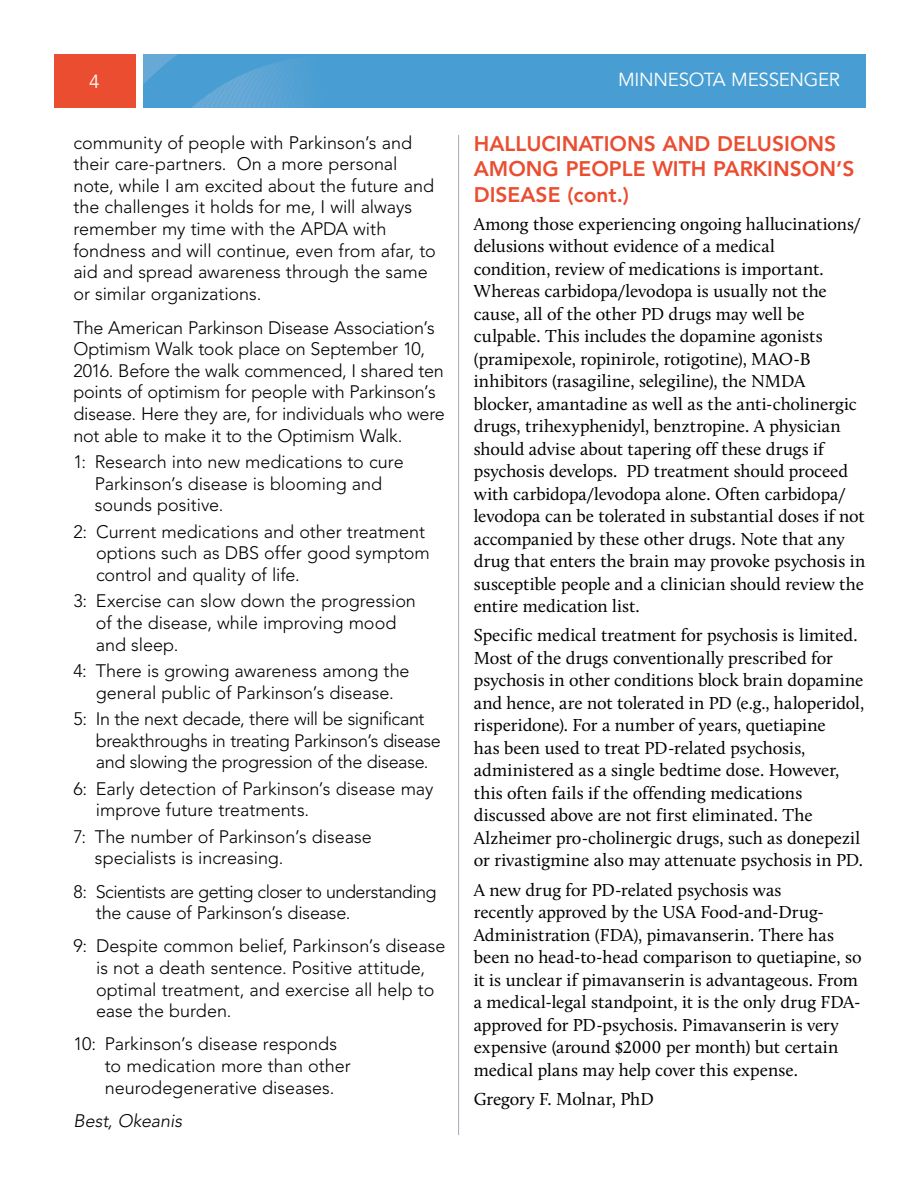
<style>
.page{position:relative;width:918px;height:1188px;background:#fff}
.page>*{position:absolute;margin:0;border:0;box-sizing:border-box;transform-origin:0 0}
.t1{font:800 21px/25.5px "Avenir LT Std";color:#eb4d30}
.t2{font:18.75px "Avenir LT Std";letter-spacing:-.015em;color:#fff}
.t3{font:18px/22.5px "Calluna";letter-spacing:-.005em;color:#000}
.t4{font:300 18px/21.6px "Avenir LT Std";letter-spacing:-.005em;color:#000}
.t5{font:300 18px/21.6px "Avenir LT Std";letter-spacing:-.025em;color:#000}
.t6{font:italic 300 18px "Avenir LT Std";letter-spacing:-.005em;color:#000}
</style>
<div class="page">
<hr style="left:458px;top:135px;width:1px;height:1000px;background:#a2a9b5">
<div style="left:54px;top:54px;width:82px;height:54px;background:#eb4d30"></div>
<div style="left:143px;top:54px;width:722px;height:54px;background:#489ed2"></div>
<svg style="left:143px;top:54px;width:160px;height:54px"></svg>
<p class="t2" style="left:89px;top:71px;width:12px">4</p>
<p class="t2" style="left:618px;top:69px;width:223px">MINNESOTA MESSENGER</p>
<p class="t4" style="left:73px;top:132px;width:364px">community of people with Parkinson’s and their care-partners. On a more personal note, while I am excited about the future and the challenges it holds for me, I will always remember my time with the APDA with fondness and will continue, even from afar, to aid and spread awareness through the same or similar organizations.</p>
<p class="t4" style="left:73px;top:317px;width:373px">The American Parkinson Disease Association’s Optimism Walk took place on September 10, 2016. Before the walk commenced, I shared ten points of optimism for people with Parkinson’s disease. Here they are, for individuals who were not able to make it to the Optimism Walk.</p>
<p class="t4" style="left:95px;top:451px;width:310px;text-indent:-21px">1: Research into new medications to cure<br>Parkinson’s disease is blooming and sounds positive.</p>
<p class="t4" style="left:96px;top:521px;width:335px;text-indent:-23px">2: Current medications and other treatment options such as DBS offer good symptom control and quality of life.</p>
<p class="t4" style="left:96px;top:590px;width:322px;text-indent:-22px">3: Exercise can slow down the progression of the disease, while improving mood and sleep.</p>
<p class="t4" style="left:73px;top:660px;width:338px;text-align:center">4: There is growing awareness among the general public of Parkinson’s disease.</p>
<p class="t4" style="left:96px;top:708px;width:346px;text-indent:-22px">5: In the next decade, there will be significant breakthroughs in treating Parkinson’s disease and slowing the progression of the disease.</p>
<p class="t4" style="left:96px;top:778px;width:339px;text-indent:-22px">6: Early detection of Parkinson’s disease may improve future treatments.</p>
<p class="t4" style="left:95px;top:826px;width:278px;text-indent:-21px">7: The number of Parkinson’s disease specialists is increasing.</p>
<p class="t5" style="left:96px;top:881px;width:342px;text-indent:-22px">8: Scientists are getting closer to understanding the cause of Parkinson’s disease.</p>
<p class="t4" style="left:96px;top:935px;width:351px;text-indent:-23px">9: Despite common belief, Parkinson’s disease is not a death sentence. Positive attitude, optimal treatment, and exercise all help to ease the burden.</p>
<p class="t4" style="left:105px;top:1033px;width:247px;text-indent:-31px">10: Parkinson’s disease responds to medication more than other neurodegenerative diseases.</p>
<p class="t6" style="left:73px;top:1110px;width:110px">Best, Okeanis</p>
<p class="t1" style="left:474px;top:131px;width:382px">HALLUCINATIONS AND DELUSIONS<br>AMONG PEOPLE WITH PARKINSON’S<br>DISEASE (cont.)</p>
<p class="t3" style="left:474px;top:212px;width:393px">Among those experiencing ongoing hallucinations/ delusions without evidence of a medical<br>condition, review of medications is important.<br>Whereas carbidopa/levodopa is usually not the cause, all of the other PD drugs may well be culpable. This includes the dopamine agonists (pramipexole, ropinirole, rotigotine), MAO-B inhibitors (rasagiline, selegiline), the NMDA blocker, amantadine as well as the anti-cholinergic drugs, trihexyphenidyl, benztropine. A physician should advise about tapering off these drugs if psychosis develops. PD treatment should proceed with carbidopa/levodopa alone. Often carbidopa/ levodopa can be tolerated in substantial doses if not accompanied by these other drugs. Note that any drug that enters the brain may provoke psychosis in susceptible people and a clinician should review the entire medication list.</p>
<p class="t3" style="left:474px;top:624px;width:392px">Specific medical treatment for psychosis is limited.<br>Most of the drugs conventionally prescribed for psychosis in other conditions block brain dopamine and hence, are not tolerated in PD (e.g., haloperidol, risperidone). For a number of years, quetiapine<br>has been used to treat PD-related psychosis, administered as a single bedtime dose. However, this often fails if the offending medications discussed above are not first eliminated. The Alzheimer pro-cholinergic drugs, such as donepezil or rivastigmine also may attenuate psychosis in PD.</p>
<p class="t3" style="left:474px;top:878px;width:389px">A new drug for PD-related psychosis was<br>recently approved by the USA Food-and-Drug-Administration (FDA), pimavanserin. There has been no head-to-head comparison to quetiapine, so it is unclear if pimavanserin is advantageous. From a medical-legal standpoint, it is the only drug FDA&shy;approved for PD-psychosis. Pimavanserin is very expensive (around $2000 per month) but certain medical plans may help cover this expense.</p>
<p class="t3" style="left:474px;top:1087px;width:182px">Gregory F. Molnar, PhD</p>
</div>
